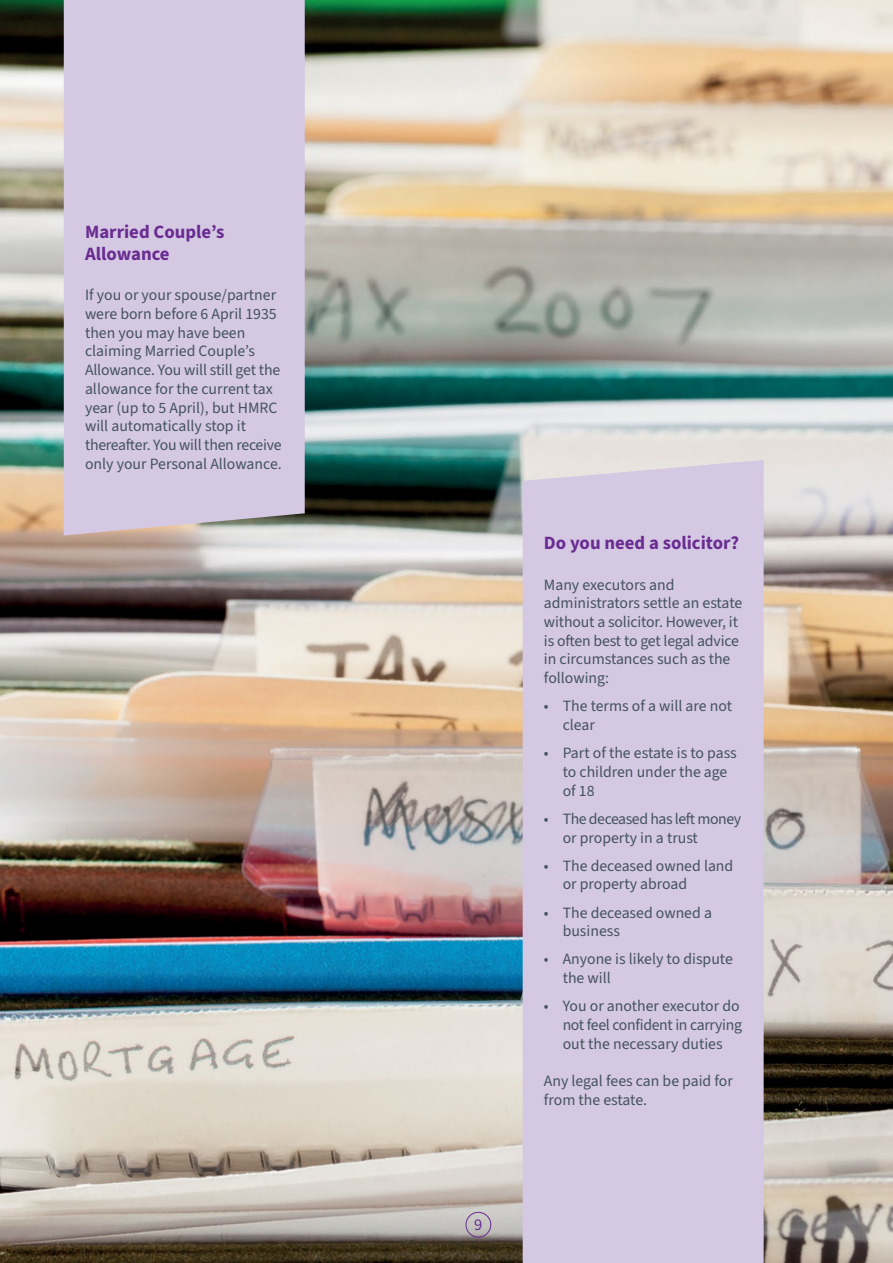
<style>
.page{position:relative;width:893px;height:1263px;background:#fff}
.page>*{position:absolute;margin:0;border:0;box-sizing:border-box;transform-origin:0 0}
.t1{font:700 18.75px/21.8px "Source Sans 3";color:#6a2c91}
.t2{font:16.5px "Source Sans 3";color:#6a2c91}
.t3{font:15.75px/18.8px "Source Sans 3";color:#44525d}
.t4{font:15.75px/18.8px "Source Sans 3";letter-spacing:-.025em;color:#44525d}
</style>
<div class="page">
<img style="left:0;top:0;width:893px;height:1263px">
<div style="left:466px;top:1212px;width:25px;height:25px;border:1px solid #6a2c91;border-radius:50%"></div>
<div style="left:523px;top:460px;width:241px;height:803px;background:#d4c8e3"></div>
<div style="left:64px;top:0;width:241px;height:535px;background:#d4c8e3"></div>
<p class="t1" style="left:85px;top:221px;width:141px">Married Couple’s<br>Allowance</p>
<p class="t3" style="left:85px;top:286px;width:198px">If you or your spouse/partner were born before 6 April 1935 then you may have been claiming Married Couple’s<br>Allowance. You will still get the allowance for the current tax year (up to 5 April), but HMRC will automatically stop it thereafter. You will then receive only your Personal Allowance.</p>
<p class="t2" style="left:474px;top:1214px;width:10px">9</p>
<p class="t1" style="left:544px;top:532px;width:197px">Do you need a solicitor?</p>
<p class="t3" style="left:544px;top:575px;width:200px">Many executors and administrators settle an estate without a solicitor. However, it is often best to get legal advice in circumstances such as the following:</p>
<p class="t3" style="left:563px;top:697px;width:171px;text-indent:-19px">• The terms of a will are not clear</p>
<p class="t3" style="left:563px;top:744px;width:176px;text-indent:-19px">• Part of the estate is to pass to children under the age of 18</p>
<p class="t4" style="left:563px;top:810px;width:180px;text-indent:-19px">• The deceased has left money or property in a trust</p>
<p class="t3" style="left:563px;top:857px;width:172px;text-indent:-19px">• The deceased owned land or property abroad</p>
<p class="t3" style="left:563px;top:903px;width:151px;text-indent:-19px">• The deceased owned a business</p>
<p class="t3" style="left:563px;top:950px;width:172px;text-indent:-19px">• Anyone is likely to dispute the will</p>
<p class="t3" style="left:563px;top:997px;width:181px;text-indent:-19px">• You or another executor do not feel confident in carrying out the necessary duties</p>
<p class="t3" style="left:544px;top:1072px;width:191px">Any legal fees can be paid for from the estate.</p>
</div>
